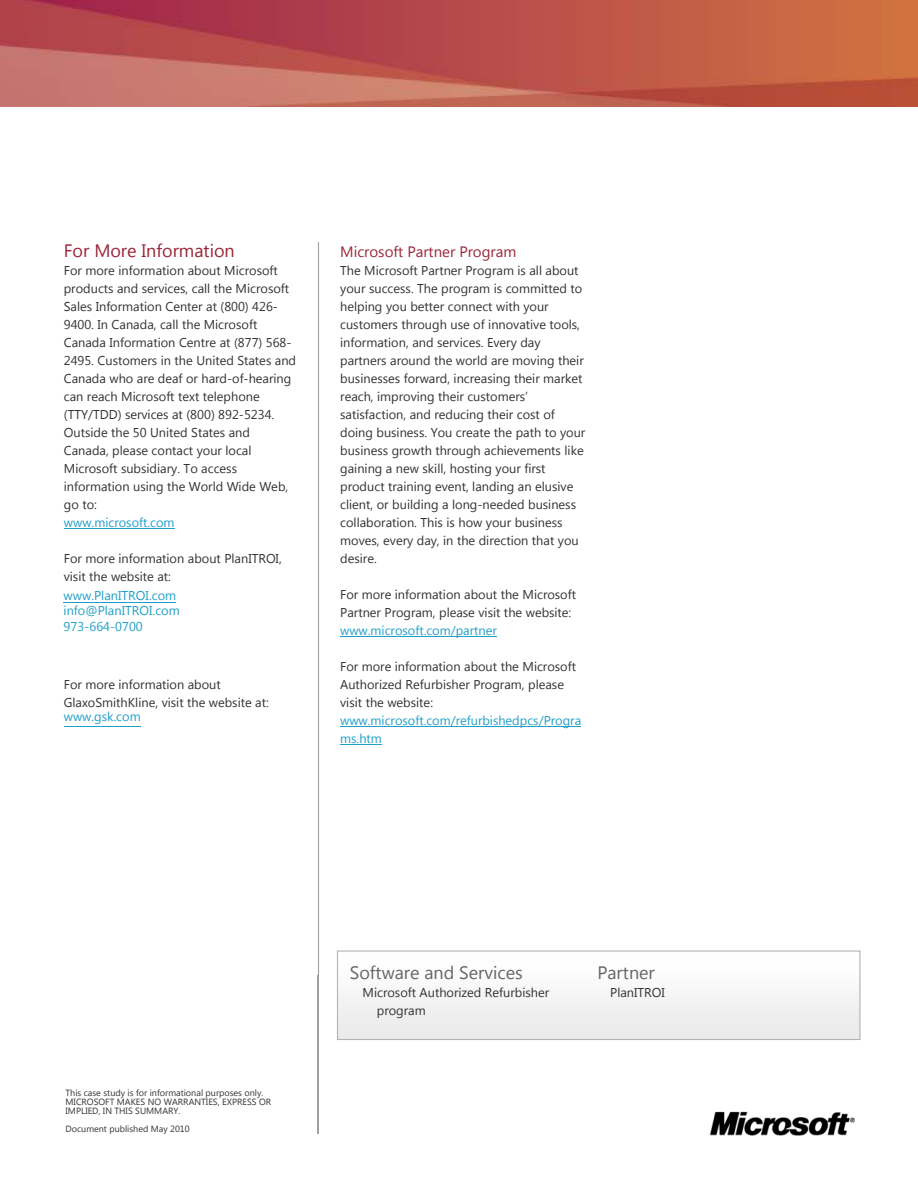
<style>
.page{position:relative;width:918px;height:1188px;background:#fff}
.page>*{position:absolute;margin:0;border:0;box-sizing:border-box;transform-origin:0 0}
.t1{font:18px "Segoe UI";color:#656565}
.t2{font:18px "Segoe UI";color:#9a2537}
.t3{font:15px "Segoe UI";color:#9a2537}
.t4{font:12.75px/18px "Segoe UI";color:#323232}
.t5{font:12.75px/15.3px "Segoe UI";color:#209fc8}
.t6{font:9px/9px "Segoe UI";color:#323232}
</style>
<div class="page">
<img style="left:0;top:0;width:918px;height:106px">
<hr style="left:318px;top:242px;width:1px;height:846px;background:#a0a0a0">
<img style="left:709px;top:1111px;width:145px;height:25px">
<hr style="left:340px;top:636px;width:157px;height:1px;background:#209fc8">
<hr style="left:340px;top:726px;width:241px;height:1px;background:#209fc8">
<hr style="left:340px;top:744px;width:42px;height:1px;background:#209fc8">
<hr style="left:64px;top:528px;width:110px;height:1px;background:#209fc8">
<hr style="left:64px;top:602px;width:112px;height:1px;background:#209fc8">
<hr style="left:64px;top:726px;width:77px;height:1px;background:#209fc8">
<hr style="left:318px;top:975px;width:1px;height:159px;background:#a0a0a0">
<div style="left:337px;top:950px;width:524px;height:90px;border:1px solid #b3b3b3"></div>
<h1 class="t2" style="left:64px;top:238px;width:173px">For More Information</h1>
<p class="t4" style="left:64px;top:261px;width:234px">For more information about Microsoft products and services, call the Microsoft Sales Information Center at (800) 426- 9400. In Canada, call the Microsoft Canada Information Centre at (877) 568- 2495. Customers in the United States and Canada who are deaf or hard-of-hearing can reach Microsoft text telephone (TTY/TDD) services at (800) 892-5234.<br>Outside the 50 United States and Canada, please contact your local Microsoft subsidiary. To access information using the World Wide Web, go to:</p>
<p class="t5" style="left:64px;top:514px;width:112px">www.microsoft.com</p>
<p class="t4" style="left:64px;top:549px;width:220px">For more information about PlanITROI, visit the website at:</p>
<p class="t5" style="left:64px;top:587px;width:118px">www.PlanITROI.com info@PlanITROI.com<br>973-664-0700</p>
<p class="t4" style="left:64px;top:675px;width:207px">For more information about<br>GlaxoSmithKline, visit the website at:</p>
<p class="t5" style="left:64px;top:708px;width:78px">www.gsk.com</p>
<p class="t3" style="left:340px;top:242px;width:178px">Microsoft Partner Program</p>
<p class="t4" style="left:340px;top:261px;width:247px">The Microsoft Partner Program is all about your success. The program is committed to helping you better connect with your customers through use of innovative tools, information, and services. Every day partners around the world are moving their businesses forward, increasing their market reach, improving their customers’ satisfaction, and reducing their cost of doing business. You create the path to your business growth through achievements like gaining a new skill, hosting your first product training event, landing an elusive client, or building a long-needed business collaboration. This is how your business moves, every day, in the direction that you desire.</p>
<p class="t4" style="left:340px;top:585px;width:237px">For more information about the Microsoft<br>Partner Program, please visit the website:</p>
<p class="t5" style="left:340px;top:623px;width:158px">www.microsoft.com/partner</p>
<p class="t4" style="left:340px;top:657px;width:237px">For more information about the Microsoft<br>Authorized Refurbisher Program, please visit the website:</p>
<p class="t5" style="left:340px;top:711px;width:243px;line-height:18px">www.microsoft.com/refurbishedpcs/Progra ms.htm</p>
<p class="t6" style="left:66px;top:1088px;width:207px">This case study is for informational purposes only.<br>MICROSOFT MAKES NO WARRANTIES, EXPRESS OR<br>IMPLIED, IN THIS SUMMARY.</p>
<p class="t6" style="left:66px;top:1124px;width:126px">Document published May 2010</p>
<h1 class="t1" style="left:350px;top:960px;width:175px">Software and Services</h1>
<p class="t4" style="left:377px;top:983px;width:174px;text-indent:-14px">Microsoft Authorized Refurbisher program</p>
<h1 class="t1" style="left:597px;top:960px;width:59px">Partner</h1>
<p class="t4" style="left:610px;top:983px;width:56px">PlanITROI</p>
</div>
